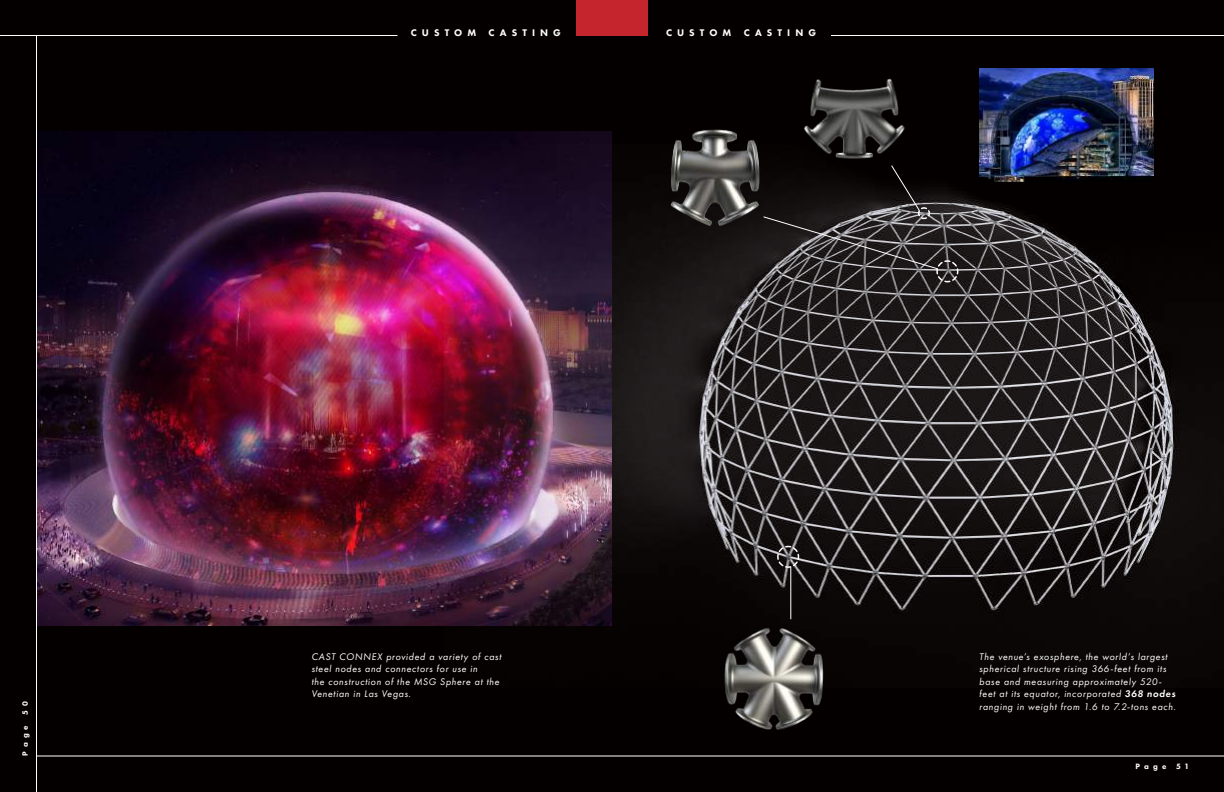
<style>
.page{position:relative;width:1224px;height:792px;background:#050000}
.page>*{position:absolute;margin:0;border:0;box-sizing:border-box;transform-origin:0 0}
.t1{font:italic 10px/12.5px "Futura PT";letter-spacing:.06em;color:#fff}
.t2{font:800 10px "Futura PT";letter-spacing:.515em;color:#fff}
.t3{font:800 8px "Futura PT";letter-spacing:.52em;color:#fff}
.s1{font-weight:600}
</style>
<div class="page">
<img style="left:37px;top:131px;width:575px;height:495px">
<img style="left:979px;top:68px;width:174px;height:76px">
<div style="left:576px;top:0;width:72px;height:36px;background:#c5252c"></div>
<hr style="left:36px;top:756px;width:1188px;height:1px;background:#fff">
<hr style="left:831px;top:35px;width:393px;height:1px;background:#fff">
<hr style="left:0;top:35px;width:398px;height:1px;background:#fff">
<hr style="left:36px;top:35px;width:1px;height:757px;background:#fff">
<img style="left:444px;top:144px;width:780px;height:482px">
<svg style="left:776px;top:545px;width:24px;height:9px"></svg>
<img style="left:683px;top:554px;width:174px;height:202px">
<img style="left:634px;top:129px;width:137px;height:143px">
<img style="left:771px;top:78px;width:174px;height:86px">
<svg style="left:762px;top:164px;width:197px;height:119px"></svg>
<hr style="left:790px;top:567px;width:1px;height:52px;background:#fff">
<p class="t3" style="left:20px;top:756px;width:56px;rotate:-90deg">Page 50</p>
<p class="t2" style="left:411px;top:26px;width:152px">CUSTOM CASTING</p>
<p class="t2" style="left:666px;top:26px;width:152px">CUSTOM CASTING</p>
<p class="t1" style="left:311px;top:650px;width:191px">CAST CONNEX provided a variety of cast steel nodes and connectors for use in<br>the construction of the MSG Sphere at the Venetian in Las Vegas.</p>
<p class="t1" style="left:979px;top:650px;width:198px">The venue’s exosphere, the world’s largest spherical structure rising 366-feet from its base and measuring approximately 520- feet at its equator, incorporated <span class="s1">368 nodes </span>ranging in weight from 1.6 to 7.2-tons each.</p>
<p class="t3" style="left:1136px;top:761px;width:55px">Page 51</p>
</div>
